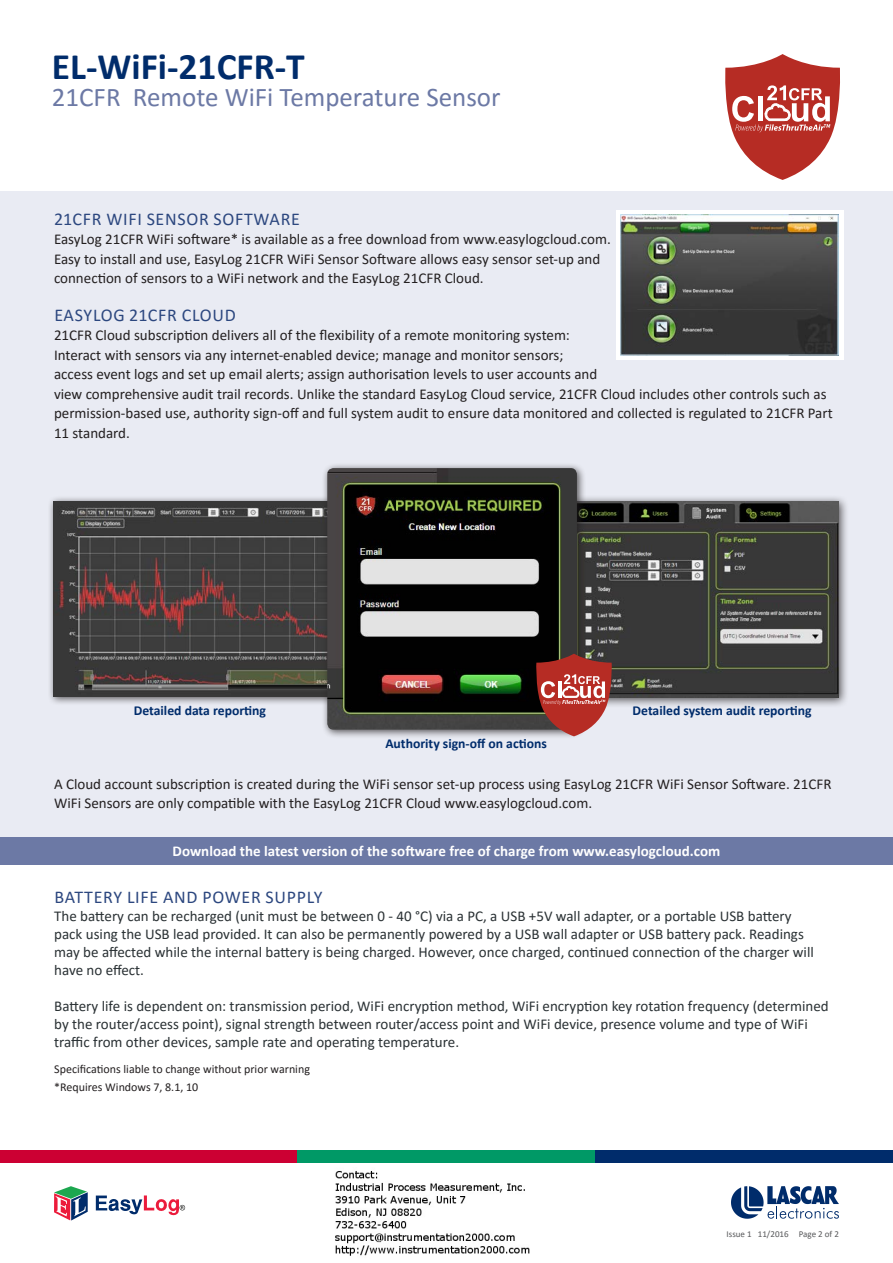
<style>
.page{position:relative;width:893px;height:1263px;background:#fff}
.page>*{position:absolute;margin:0;border:0;box-sizing:border-box;transform-origin:0 0}
.t1{font:700 37.5px "Calibri";color:#002c6b}
.t2{font:27px "Calibri";color:#6c79a5}
.t3{font:18px "Calibri";letter-spacing:.04em;color:#2c477f}
.t4{font:15px/19.5px "Calibri";color:#231f20}
.t5{font:15px/18px "Calibri";color:#2a3134}
.t6{font:700 15px "Calibri";color:#fff}
.t7{font:700 13.65px "Calibri";color:#002c6b}
.t8{font:12px/18px "Calibri";color:#231f20}
.t9{font:9px "Calibri";color:#57585a}
</style>
<div class="page">
<div style="left:595px;top:1150px;width:298px;height:13px;background:#002c6b"></div>
<div style="left:0;top:1150px;width:298px;height:13px;background:#c03"></div>
<div style="left:298px;top:1150px;width:297px;height:13px;background:#096"></div>
<svg style="left:54px;top:1186px;width:34px;height:34px"></svg>
<svg style="left:96px;top:1195px;width:89px;height:20px"></svg>
<svg style="left:731px;top:1186px;width:108px;height:33px"></svg>
<svg style="left:725px;top:54px;width:115px;height:126px"></svg>
<div style="left:0;top:191px;width:893px;height:660px;background:#e9ebf3"></div>
<div style="left:555px;top:495px;width:294px;height:213px;background:#231f20;opacity:.75"></div>
<img style="left:586px;top:502px;width:252px;height:196px">
<div style="left:616px;top:211px;width:227px;height:149px;background:#fff"></div>
<img style="left:621px;top:214px;width:218px;height:142px">
<div style="left:0;top:837px;width:893px;height:28px;background:#6c79a5"></div>
<div style="left:48px;top:495px;width:307px;height:210px;background:#231f20;opacity:.75"></div>
<img style="left:54px;top:502px;width:267px;height:194px">
<div style="left:321px;top:462px;width:265px;height:277px;background:#231f20;opacity:.75"></div>
<img style="left:327px;top:468px;width:250px;height:262px">
<svg style="left:535px;top:654px;width:78px;height:82px;background:#ac5753"></svg>
<img style="left:335px;top:1171px;width:195px;height:85px">
<h1 class="t1" style="left:52px;top:40px;width:254px">EL-WiFi-21CFR-T</h1>
<h2 class="t2" style="left:52px;top:78px;width:450px">21CFR Remote WiFi Temperature Sensor</h2>
<p class="t3" style="left:54px;top:206px;width:247px">21CFR WIFI SENSOR SOFTWARE</p>
<p class="t4" style="left:54px;top:229px;width:558px">EasyLog 21CFR WiFi software* is available as a free download from www.easylogcloud.com.<br>Easy to install and use, EasyLog 21CFR WiFi Sensor Software allows easy sensor set-up and connection of sensors to a WiFi network and the EasyLog 21CFR Cloud.</p>
<p class="t3" style="left:54px;top:302px;width:183px">EASYLOG 21CFR CLOUD</p>
<p class="t4" style="left:54px;top:325px;width:780px">21CFR Cloud subscription delivers all of the flexibility of a remote monitoring system:<br>Interact with sensors via any internet-enabled device; manage and monitor sensors;<br>access event logs and set up email alerts; assign authorisation levels to user accounts and<br>view comprehensive audit trail records. Unlike the standard EasyLog Cloud service, 21CFR Cloud includes other controls such as permission-based use, authority sign-off and full system audit to ensure data monitored and collected is regulated to 21CFR Part 11 standard.</p>
<p class="t7" style="left:134px;top:701px;width:134px">Detailed data reporting</p>
<p class="t7" style="left:633px;top:701px;width:181px">Detailed system audit reporting</p>
<p class="t7" style="left:385px;top:734px;width:163px">Authority sign-off on actions</p>
<p class="t4" style="left:54px;top:774px;width:779px">A Cloud account subscription is created during the WiFi sensor set-up process using EasyLog 21CFR WiFi Sensor Software. 21CFR<br>WiFi Sensors are only compatible with the EasyLog 21CFR Cloud www.easylogcloud.com.</p>
<p class="t6" style="left:173px;top:840px;width:549px">Download the latest version of the software free of charge from www.easylogcloud.com</p>
<p class="t3" style="left:55px;top:884px;width:269px">BATTERY LIFE AND POWER SUPPLY</p>
<p class="t5" style="left:54px;top:906px;width:761px">The battery can be recharged (unit must be between 0 - 40 °C) via a PC, a USB +5V wall adapter, or a portable USB battery pack using the USB lead provided. It can also be permanently powered by a USB wall adapter or USB battery pack. Readings may be affected while the internal battery is being charged. However, once charged, continued connection of the charger will have no effect.</p>
<p class="t5" style="left:54px;top:996px;width:776px">Battery life is dependent on: transmission period, WiFi encryption method, WiFi encryption key rotation frequency (determined by the router/access point), signal strength between router/access point and WiFi device, presence volume and type of WiFi traffic from other devices, sample rate and operating temperature.</p>
<p class="t8" style="left:54px;top:1060px;width:257px">Specifications liable to change without prior warning *Requires Windows 7, 8.1, 10</p>
<p class="t9" style="left:727px;top:1227px;width:114px">Issue 1 11/2016 Page 2 of 2</p>
</div>
